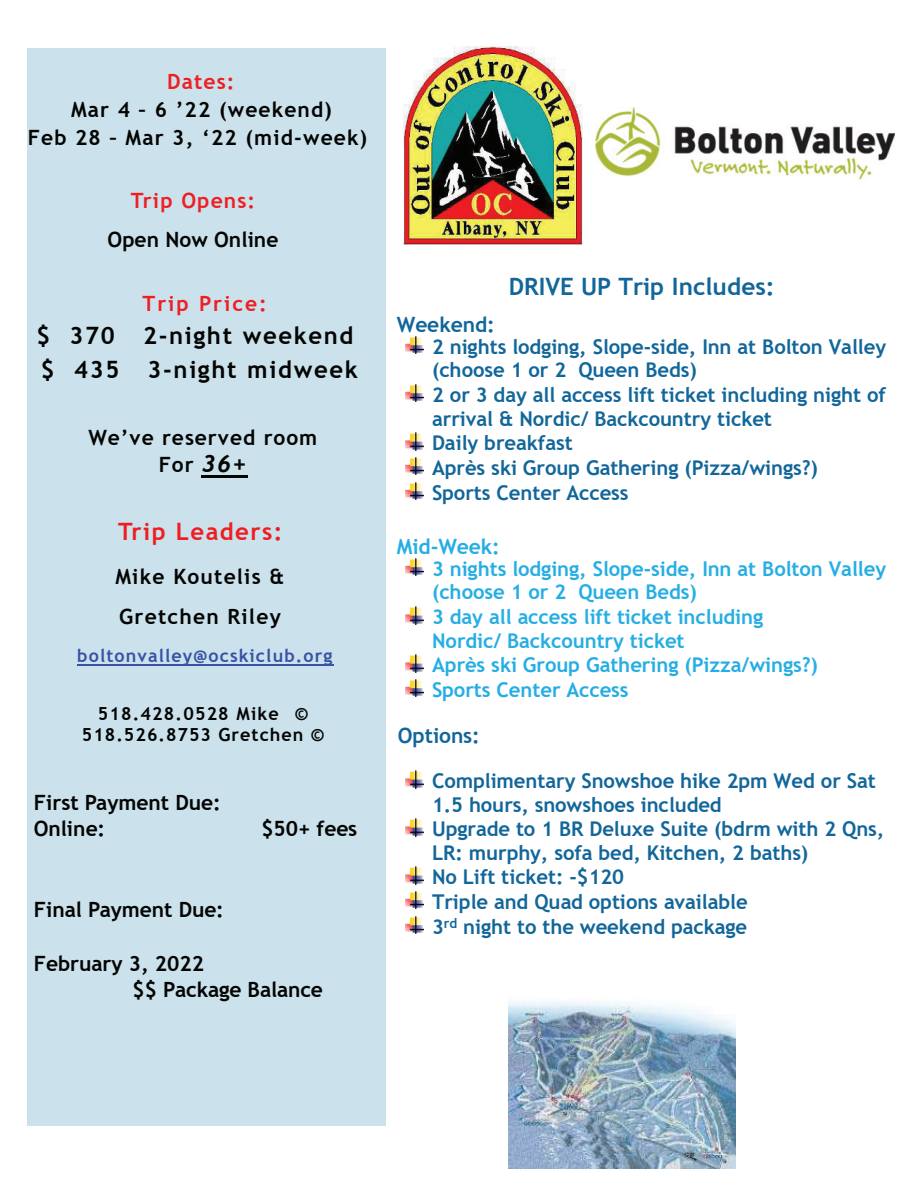
<style>
.page{position:relative;width:918px;height:1188px;background:#fff}
.page>*{position:absolute;margin:0;border:0;box-sizing:border-box;transform-origin:0 0}
.t1{font:700 24px/34px "Trebuchet MS";letter-spacing:.065em;color:#040503}
.t2{font:700 24px "Trebuchet MS";color:#12669a}
.t3{font:700 24px "Trebuchet MS";letter-spacing:.06em;color:#ee1f23}
.t4{font:700 21px/26.8px "Trebuchet MS";color:#040503}
.t5{font:700 21px/27.8px "Trebuchet MS";letter-spacing:.05em;color:#040503;text-align:center}
.t6{font:700 21px/40.5px "Trebuchet MS";letter-spacing:.06em;color:#040503}
.t7{font:700 21px/27.2px "Trebuchet MS";letter-spacing:.04em;color:#040503;text-align:center}
.t8{font:700 21px "Trebuchet MS";letter-spacing:.06em;color:#ee1f23}
.t9{font:700 21px "Trebuchet MS";color:#12669a}
.t10{font:700 21px "Trebuchet MS";letter-spacing:.095em;color:#ee1f23}
.t11{font:700 21px "Trebuchet MS";letter-spacing:-.01em;color:#26aee4}
.t12{font:700 20.4px/24.3px "Trebuchet MS";letter-spacing:-.005em;color:#12669a}
.t13{font:700 20.4px/24.2px "Trebuchet MS";letter-spacing:-.005em;color:#26aee4}
.t14{font:700 18px/20.9px "Trebuchet MS";letter-spacing:.055em;color:#040503;text-align:center}
.t15{font:700 18px "Trebuchet MS";letter-spacing:.06em;color:#3853a3}
.s1{font-style:italic;font-size:24px}
</style>
<div class="page">
<div style="left:27px;top:48px;width:359px;height:1078px;background:#cbe2ed"></div>
<hr style="left:202px;top:475px;width:46px;height:2px;background:#040503">
<hr style="left:77px;top:664px;width:257px;height:2px;background:#3853a3">
<img style="left:405px;top:336px;width:18px;height:18px">
<img style="left:405px;top:384px;width:18px;height:18px">
<img style="left:405px;top:432px;width:18px;height:18px">
<img style="left:405px;top:457px;width:18px;height:18px">
<img style="left:405px;top:482px;width:18px;height:18px">
<img style="left:405px;top:558px;width:18px;height:18px">
<img style="left:405px;top:606px;width:18px;height:18px">
<img style="left:405px;top:654px;width:18px;height:18px">
<img style="left:405px;top:679px;width:18px;height:18px">
<img style="left:405px;top:770px;width:18px;height:18px">
<img style="left:405px;top:818px;width:18px;height:18px">
<img style="left:405px;top:866px;width:18px;height:18px">
<img style="left:405px;top:891px;width:18px;height:18px">
<img style="left:405px;top:916px;width:18px;height:18px">
<img style="left:596px;top:107px;width:298px;height:73px">
<img style="left:404px;top:46px;width:179px;height:198px">
<img style="left:508px;top:1001px;width:228px;height:167px">
<p class="t8" style="left:167px;top:69px;width:69px">Dates:</p>
<p class="t5" style="left:28px;top:96px;width:341px">Mar 4 – 6 ’22 (weekend)<br>Feb 28 – Mar 3, ‘22 (mid-week)</p>
<p class="t8" style="left:131px;top:187px;width:126px">Trip Opens:</p>
<p class="t4" style="left:108px;top:226px;width:172px">Open Now Online</p>
<p class="t10" style="left:143px;top:290px;width:126px">Trip Price:</p>
<p class="t1" style="left:36px;top:319px;width:323px">$ 370 2-night weekend $ 435 3-night midweek</p>
<p class="t7" style="left:88px;top:424px;width:230px">We’ve reserved room<br>For <span class="s1">36+</span></p>
<p class="t3" style="left:118px;top:517px;width:166px">Trip Leaders:</p>
<p class="t6" style="left:115px;top:556px;width:170px">Mike Koutelis &amp;<br>Gretchen Riley</p>
<p class="t15" style="left:77px;top:644px;width:257px">boltonvalley@ocskiclub.org</p>
<p class="t14" style="left:82px;top:703px;width:243px">518.428.0528 Mike ©<br>518.526.8753 Gretchen ©</p>
<p class="t4" style="left:34px;top:789px;width:188px">First Payment Due:<br>Online:</p>
<p class="t4" style="left:261px;top:816px;width:97px">$50+ fees</p>
<p class="t4" style="left:34px;top:896px;width:192px">Final Payment Due:</p>
<p class="t4" style="left:132px;top:950px;width:192px;line-height:26.2px;text-indent:-99px">February 3, 2022<br>$$ Package Balance</p>
<p class="t2" style="left:509px;top:272px;width:268px">DRIVE UP Trip Includes:</p>
<p class="t9" style="left:397px;top:311px;width:100px">Weekend:</p>
<p class="t12" style="left:432px;top:334px;width:456px">2 nights lodging, Slope-side, Inn at Bolton Valley (choose 1 or 2 Queen Beds)<br>2 or 3 day all access lift ticket including night of arrival &amp; Nordic/ Backcountry ticket<br>Daily breakfast<br>Après ski Group Gathering (Pizza/wings?)<br>Sports Center Access</p>
<p class="t11" style="left:397px;top:533px;width:105px">Mid-Week:</p>
<p class="t13" style="left:432px;top:557px;width:456px">3 nights lodging, Slope-side, Inn at Bolton Valley (choose 1 or 2 Queen Beds)<br>3 day all access lift ticket including<br>Nordic/ Backcountry ticket<br>Après ski Group Gathering (Pizza/wings?)<br>Sports Center Access</p>
<p class="t9" style="left:398px;top:723px;width:84px">Options:</p>
<p class="t12" style="left:432px;top:769px;width:454px">Complimentary Snowshoe hike 2pm Wed or Sat 1.5 hours, snowshoes included<br>Upgrade to 1 BR Deluxe Suite (bdrm with 2 Qns, LR: murphy, sofa bed, Kitchen, 2 baths)<br>No Lift ticket: -$120<br>Triple and Quad options available<br>3<sup>rd</sup> night to the weekend package</p>
</div>
